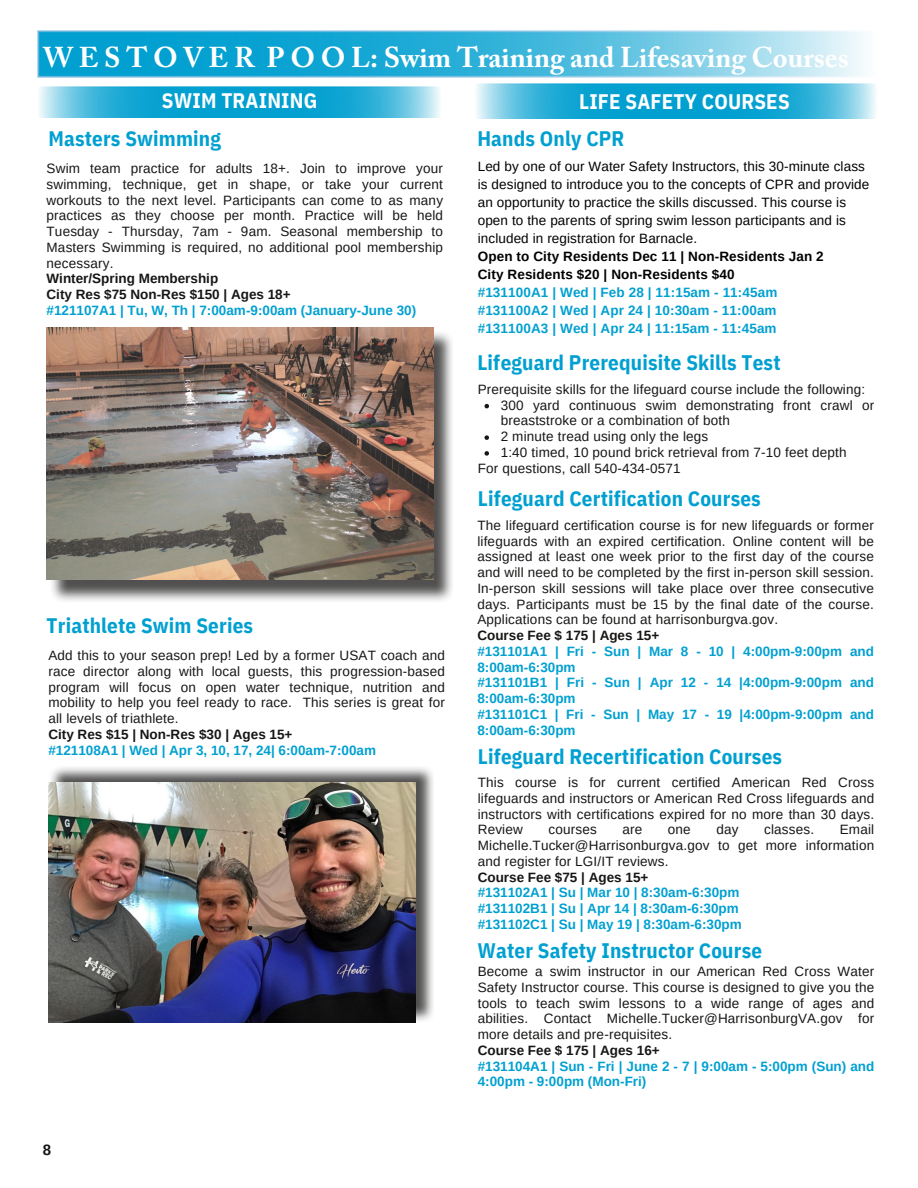
<style>
.page{position:relative;width:918px;height:1188px;background:#fff}
.page>*{position:absolute;margin:0;border:0;box-sizing:border-box;transform-origin:0 0}
.t1{font:700 28.5px "Adobe Caslon Pro";color:#fff}
.t2{font:700 21px "IBM Plex Sans Cond";letter-spacing:.01em;color:#00a0d1}
.t3{font:700 21px "IBM Plex Sans Cond";letter-spacing:.01em;color:#fff}
.t4{font:700 15px "Arimo";color:#171615}
.t5{font:13.5px/15.8px "Arimo";letter-spacing:.015em;color:#171615;text-align:justify}
.t6{font:700 13.5px/15.8px "Arimo";color:#00a0d1}
.t7{font:13.5px/18px "Arimo";letter-spacing:.01em;color:#000}
.t8{font:700 13.5px "Arimo";color:#171615}
.t9{font:700 13.5px "Arimo";letter-spacing:.01em;color:#000}
</style>
<div class="page">
<img style="left:37px;top:31px;width:827px;height:47px">
<img style="left:476px;top:84px;width:400px;height:34px">
<img style="left:39px;top:86px;width:401px;height:32px">
<svg style="left:485px;top:404px;width:4px;height:4px"></svg>
<svg style="left:485px;top:435px;width:4px;height:5px"></svg>
<svg style="left:485px;top:451px;width:4px;height:5px"></svg>
<img style="left:50px;top:767px;width:383px;height:254px">
<img style="left:48px;top:783px;width:368px;height:240px">
<img style="left:50px;top:330px;width:402px;height:271px">
<img style="left:47px;top:327px;width:386px;height:252px">
<p class="t1" style="left:43px;top:46px;width:807px">W E S T O V E R P O O L: Swim Training and Lifesaving Courses</p>
<p class="t3" style="left:162px;top:87px;width:157px">SWIM TRAINING</p>
<p class="t2" style="left:48px;top:124px;width:174px">Masters Swimming</p>
<p class="t5" style="left:47px;top:161px;width:398px">Swim team practice for adults 18+. Join to improve your swimming, technique, get in shape, or take your current workouts to the next level. Participants can come to as many practices as they choose per month. Practice will be held Tuesday - Thursday, 7am - 9am. Seasonal membership to Masters Swimming is required, no additional pool membership necessary.</p>
<p class="t8" style="left:47px;top:271px;width:173px">Winter/Spring Membership</p>
<p class="t8" style="left:47px;top:287px;width:246px">City Res $75 Non-Res $150 | Ages 18+</p>
<p class="t6" style="left:47px;top:302px;width:371px">#121107A1 | Tu, W, Th | 7:00am-9:00am (January-June 30)</p>
<p class="t2" style="left:47px;top:611px;width:208px">Triathlete Swim Series</p>
<p class="t5" style="left:48px;top:647px;width:398px">Add this to your season prep! Led by a former USAT coach and race director along with local guests, this progression-based program will focus on open water technique, nutrition and mobility to help you feel ready to race. This series is great for all levels of triathlete.</p>
<p class="t8" style="left:48px;top:727px;width:246px">City Res $15 | Non-Res $30 | Ages 15+</p>
<p class="t6" style="left:48px;top:742px;width:329px">#121108A1 | Wed | Apr 3, 10, 17, 24| 6:00am-7:00am</p>
<p class="t4" style="left:43px;top:1142px;width:10px">8</p>
<p class="t3" style="left:579px;top:87px;width:212px">LIFE SAFETY COURSES</p>
<p class="t2" style="left:477px;top:124px;width:149px">Hands Only CPR</p>
<p class="t7" style="left:478px;top:157px;width:393px">Led by one of our Water Safety Instructors, this 30-minute class is designed to introduce you to the concepts of CPR and provide an opportunity to practice the skills discussed. This course is open to the parents of spring swim lesson participants and is included in registration for Barnacle.</p>
<p class="t9" style="left:478px;top:249px;width:348px">Open to City Residents Dec 11 | Non-Residents Jan 2</p>
<p class="t9" style="left:478px;top:267px;width:258px">City Residents $20 | Non-Residents $40</p>
<p class="t6" style="left:478px;top:284px;width:301px">#131100A1 | Wed | Feb 28 | 11:15am - 11:45am</p>
<p class="t6" style="left:478px;top:302px;width:300px">#131100A2 | Wed | Apr 24 | 10:30am - 11:00am</p>
<p class="t6" style="left:478px;top:320px;width:300px">#131100A3 | Wed | Apr 24 | 11:15am - 11:45am</p>
<p class="t2" style="left:477px;top:348px;width:305px">Lifeguard Prerequisite Skills Test</p>
<p class="t5" style="left:478px;top:381px;width:389px">Prerequisite skills for the lifeguard course include the following:</p>
<p class="t5" style="left:501px;top:397px;width:375px">300 yard continuous swim demonstrating front crawl or breaststroke or a combination of both</p>
<p class="t5" style="left:501px;top:428px;width:209px">2 minute tread using only the legs</p>
<p class="t5" style="left:501px;top:444px;width:348px">1:40 timed, 10 pound brick retrieval from 7-10 feet depth</p>
<p class="t5" style="left:478px;top:460px;width:204px">For questions, call 540-434-0571</p>
<p class="t2" style="left:478px;top:485px;width:285px">Lifeguard Certification Courses</p>
<p class="t5" style="left:477px;top:517px;width:398px">The lifeguard certification course is for new lifeguards or former lifeguards with an expired certification. Online content will be assigned at least one week prior to the first day of the course and will need to be completed by the first in-person skill session.<br>In-person skill sessions will take place over three consecutive days. Participants must be 15 by the final date of the course.<br>Applications can be found at harrisonburgva.gov.</p>
<p class="t8" style="left:477px;top:628px;width:183px">Course Fee $ 175 | Ages 15+</p>
<p class="t6" style="left:477px;top:643px;width:398px">#131101A1 | Fri - Sun | Mar 8 - 10 | 4:00pm-9:00pm and<br>8:00am-6:30pm</p>
<p class="t6" style="left:477px;top:675px;width:398px">#131101B1 | Fri - Sun | Apr 12 - 14 |4:00pm-9:00pm and<br>8:00am-6:30pm</p>
<p class="t6" style="left:477px;top:706px;width:398px">#131101C1 | Fri - Sun | May 17 - 19 |4:00pm-9:00pm and<br>8:00am-6:30pm</p>
<p class="t2" style="left:478px;top:742px;width:306px">Lifeguard Recertification Courses</p>
<p class="t5" style="left:478px;top:775px;width:398px">This course is for current certified American Red Cross lifeguards and instructors or American Red Cross lifeguards and instructors with certifications expired for no more than 30 days.<br>Review</p>
<p class="t5" style="left:478px;top:822px;width:398px;text-indent:362px">Email Michelle.Tucker@Harrisonburgva.gov to get more information and register for LGI/IT reviews.</p>
<p class="t8" style="left:478px;top:869px;width:172px">Course Fee $75 | Ages 15+</p>
<p class="t6" style="left:478px;top:885px;width:263px">#131102A1 | Su | Mar 10 | 8:30am-6:30pm</p>
<p class="t6" style="left:478px;top:901px;width:263px">#131102B1 | Su | Apr 14 | 8:30am-6:30pm</p>
<p class="t6" style="left:478px;top:916px;width:266px">#131102C1 | Su | May 19 | 8:30am-6:30pm</p>
<p class="t2" style="left:477px;top:937px;width:286px">Water Safety Instructor Course</p>
<p class="t5" style="left:478px;top:964px;width:398px">Become a swim instructor in our American Red Cross Water Safety Instructor course. This course is designed to give you the tools to teach swim lessons to a wide range of ages and abilities. Contact Michelle.Tucker@HarrisonburgVA.gov for more details and pre-requisites.</p>
<p class="t8" style="left:478px;top:1043px;width:183px">Course Fee $ 175 | Ages 16+</p>
<p class="t6" style="left:478px;top:1058px;width:398px">#131104A1 | Sun - Fri | June 2 - 7 | 9:00am - 5:00pm (Sun) and<br>4:00pm - 9:00pm (Mon-Fri)</p>
<p class="t5" style="left:549px;top:822px;width:50px">courses</p>
<p class="t5" style="left:622px;top:822px;width:21px">are</p>
<p class="t5" style="left:668px;top:822px;width:24px">one</p>
<p class="t5" style="left:716px;top:822px;width:24px">day</p>
<p class="t5" style="left:764px;top:822px;width:51px">classes.</p>
</div>
